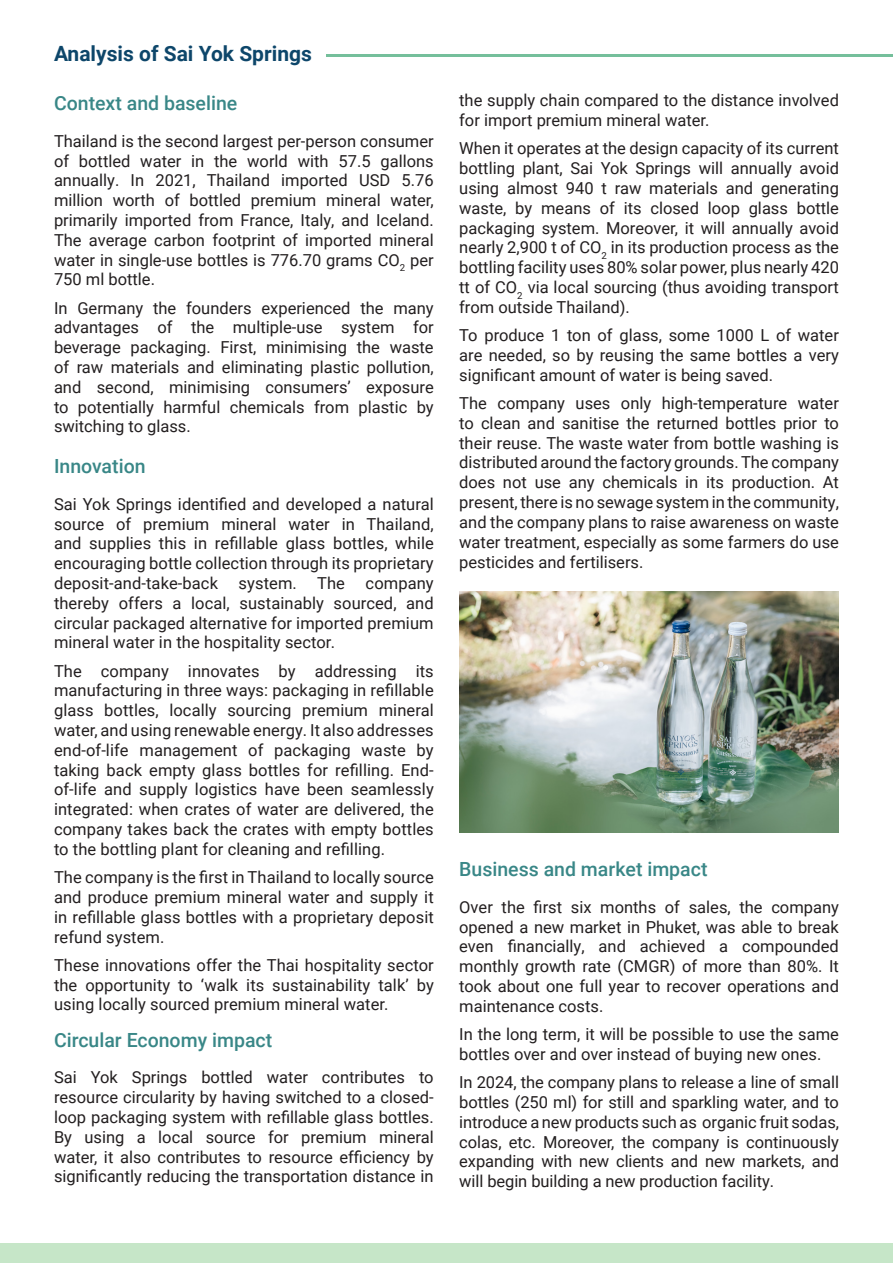
<style>
.page{position:relative;width:893px;height:1263px;background:#fff}
.page>*{position:absolute;margin:0;border:0;box-sizing:border-box;transform-origin:0 0}
.heading{font:700 21px "Roboto";color:#0d466a}
.heading_2{font:500 19.5px "Roboto";color:#398787}
.body{font:16.5px/19.8px "Roboto";color:#231f20;text-align:justify}
</style>
<div class="page">
<div style="left:0;top:1244px;width:893px;height:19px;background:#c6e6c8"></div>
<hr style="left:326px;top:54px;width:567px;height:3px;background:#75bf9b">
<img style="left:459px;top:591px;width:380px;height:241px">
<p class="heading" style="left:54px;top:39px;width:259px">Analysis of Sai Yok Springs</p>
<p class="heading_2" style="left:54px;top:89px;width:185px">Context and baseline</p>
<p class="body" style="left:54px;top:130px;width:381px">Thailand is the second largest per-person consumer of bottled water in the world with 57.5 gallons annually. In 2021, Thailand imported USD 5.76 million worth of bottled premium mineral water, primarily imported from France, Italy, and Iceland.<br>The average carbon footprint of imported mineral water in single-use bottles is 776.70 grams CO<sub>2</sub> per 750 ml bottle.</p>
<p class="body" style="left:54px;top:297px;width:381px">In Germany the founders experienced the many advantages of the multiple-use system for beverage packaging. First, minimising the waste of raw materials and eliminating plastic pollution, and second, minimising consumers’ exposure to potentially harmful chemicals from plastic by switching to glass.</p>
<p class="heading_2" style="left:54px;top:452px;width:93px">Innovation</p>
<p class="body" style="left:54px;top:493px;width:381px">Sai Yok Springs identified and developed a natural source of premium mineral water in Thailand, and supplies this in refillable glass bottles, while encouraging bottle collection through its proprietary deposit-and-take-back system. The company thereby offers a local, sustainably sourced, and circular packaged alternative for imported premium mineral water in the hospitality sector.</p>
<p class="body" style="left:54px;top:660px;width:381px">The company innovates by addressing its manufacturing in three ways: packaging in refillable glass bottles, locally sourcing premium mineral water, and using renewable energy. It also addresses end-of-life management of packaging waste by taking back empty glass bottles for refilling. End&shy;of-life and supply logistics have been seamlessly integrated: when crates of water are delivered, the company takes back the crates with empty bottles to the bottling plant for cleaning and refilling.</p>
<p class="body" style="left:54px;top:867px;width:381px">The company is the first in Thailand to locally source and produce premium mineral water and supply it in refillable glass bottles with a proprietary deposit refund system.</p>
<p class="body" style="left:54px;top:954px;width:381px">These innovations offer the Thai hospitality sector the opportunity to ‘walk its sustainability talk’ by using locally sourced premium mineral water.</p>
<p class="heading_2" style="left:54px;top:1026px;width:220px">Circular Economy impact</p>
<p class="body" style="left:54px;top:1067px;width:381px">Sai Yok Springs bottled water contributes to resource circularity by having switched to a closed&shy;loop packaging system with refillable glass bottles.<br>By using a local source for premium mineral water, it also contributes to resource efficiency by significantly reducing the transportation distance in</p>
<p class="body" style="left:459px;top:90px;width:381px">the supply chain compared to the distance involved for import premium mineral water.</p>
<p class="body" style="left:459px;top:138px;width:381px">When it operates at the design capacity of its current bottling plant, Sai Yok Springs will annually avoid using almost 940 t raw materials and generating waste, by means of its closed loop glass bottle packaging system. Moreover, it will annually avoid nearly 2,900 t of CO<sub>2</sub> in its production process as the bottling facility uses 80% solar power, plus nearly 420 tt of CO<sub>2</sub> via local sourcing (thus avoiding transport from outside Thailand).</p>
<p class="body" style="left:459px;top:325px;width:381px">To produce 1 ton of glass, some 1000 L of water are needed, so by reusing the same bottles a very significant amount of water is being saved.</p>
<p class="body" style="left:459px;top:393px;width:381px">The company uses only high-temperature water to clean and sanitise the returned bottles prior to their reuse. The waste water from bottle washing is distributed around the factory grounds. The company does not use any chemicals in its production. At present, there is no sewage system in the community, and the company plans to raise awareness on waste water treatment, especially as some farmers do use pesticides and fertilisers.</p>
<p class="heading_2" style="left:459px;top:855px;width:250px">Business and market impact</p>
<p class="body" style="left:459px;top:896px;width:381px">Over the first six months of sales, the company opened a new market in Phuket, was able to break even financially, and achieved a compounded monthly growth rate (CMGR) of more than 80%. It took about one full year to recover operations and maintenance costs.</p>
<p class="body" style="left:459px;top:1024px;width:381px">In the long term, it will be possible to use the same bottles over and over instead of buying new ones.</p>
<p class="body" style="left:459px;top:1072px;width:381px">In 2024, the company plans to release a line of small bottles (250 ml) for still and sparkling water, and to introduce a new products such as organic fruit sodas, colas, etc. Moreover, the company is continuously expanding with new clients and new markets, and will begin building a new production facility.</p>
</div>
